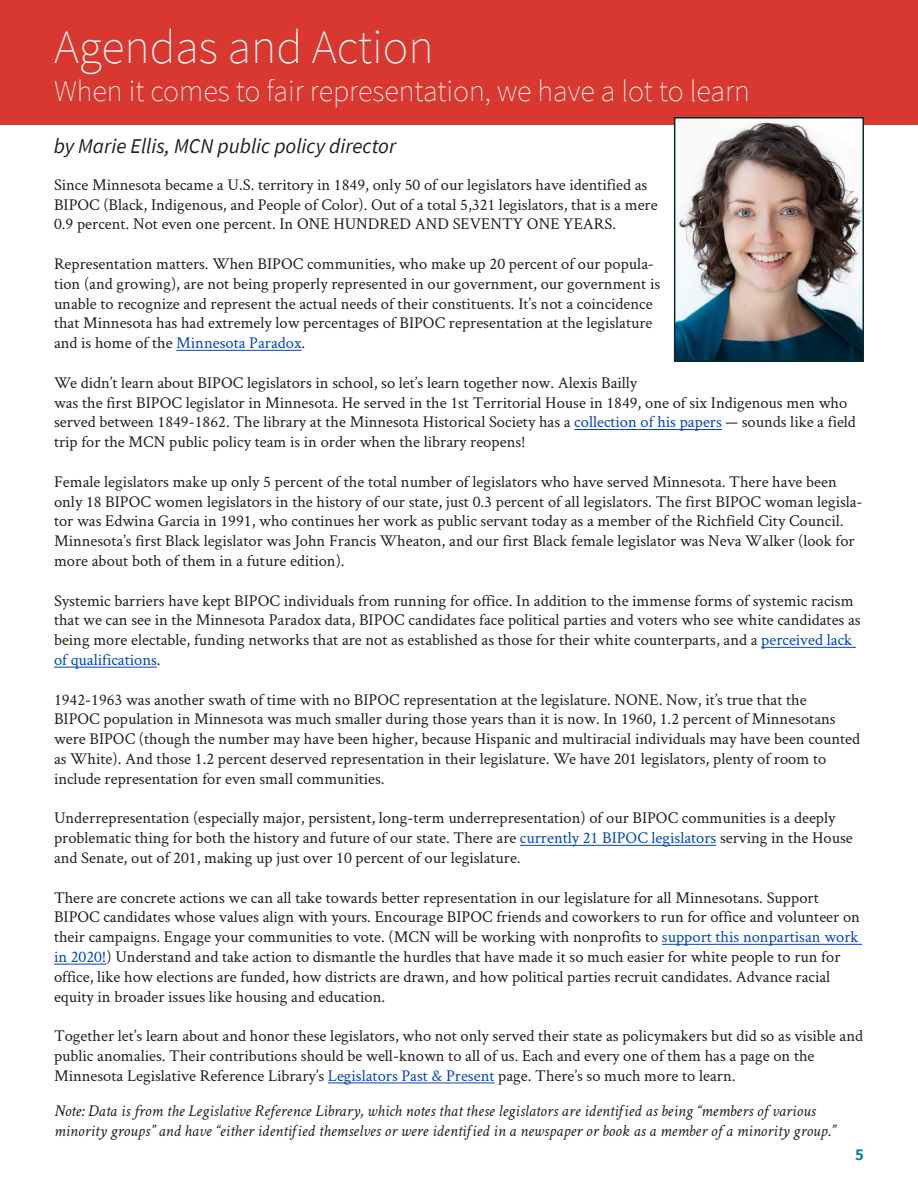
<style>
.page{position:relative;width:918px;height:1188px;background:#fff}
.page>*{position:absolute;margin:0;border:0;box-sizing:border-box;transform-origin:0 0}
.t1{font:200 48px "Source Sans Pro";color:#fff}
.t2{font:200 30px "Source Sans Pro";color:#fff}
.t3{font:italic 21px "Source Sans Pro";color:#231f20}
.t4{font:16.5px/19.8px "Crimson Text";color:#231f20}
.t5{font:italic 16.5px "Crimson Text";color:#231f20}
.t6{font:700 16.5px "Source Sans Pro";color:#0a829e}
.s1{color:#0048b7}
</style>
<div class="page">
<div style="left:0;top:0;width:918px;height:124px;background:#d8382f"></div>
<hr style="left:176px;top:350px;width:126px;height:1px;background:#0048b7">
<hr style="left:574px;top:429px;width:148px;height:1px;background:#0048b7">
<hr style="left:761px;top:647px;width:95px;height:1px;background:#0048b7">
<hr style="left:54px;top:667px;width:103px;height:1px;background:#0048b7">
<hr style="left:520px;top:845px;width:196px;height:1px;background:#0048b7">
<hr style="left:662px;top:944px;width:200px;height:1px;background:#0048b7">
<hr style="left:54px;top:964px;width:52px;height:1px;background:#0048b7">
<hr style="left:328px;top:1083px;width:166px;height:1px;background:#0048b7">
<img style="left:677px;top:120px;width:184px;height:239px">
<div style="left:674px;top:117px;width:190px;height:245px;border:2px solid #07292d"></div>
<p class="t1" style="left:54px;top:18px;width:381px">Agendas and Action</p>
<p class="t2" style="left:54px;top:73px;width:697px">When it comes to fair representation, we have a lot to learn</p>
<p class="t3" style="left:54px;top:132px;width:344px">by Marie Ellis, MCN public policy director</p>
<p class="t4" style="left:54px;top:174px;width:605px">Since Minnesota became a U.S. territory in 1849, only 50 of our legislators have identified as<br>BIPOC (Black, Indigenous, and People of Color). Out of a total 5,321 legislators, that is a mere<br>0.9 percent. Not even one percent. In ONE HUNDRED AND SEVENTY ONE YEARS.</p>
<p class="t4" style="left:54px;top:253px;width:608px">Representation matters. When BIPOC communities, who make up 20 percent of our popula&shy;tion (and growing), are not being properly represented in our government, our government is unable to recognize and represent the actual needs of their constituents. It’s not a coincidence that Minnesota has had extremely low percentages of BIPOC representation at the legislature and is home of the <span class="s1">Minnesota Paradox</span>.</p>
<p class="t4" style="left:54px;top:372px;width:803px">We didn’t learn about BIPOC legislators in school, so let’s learn together now. Alexis Bailly<br>was the first BIPOC legislator in Minnesota. He served in the 1st Territorial House in 1849, one of six Indigenous men who served between 1849-1862. The library at the Minnesota Historical Society has a <span class="s1">collection of his papers</span> — sounds like a field trip for the MCN public policy team is in order when the library reopens!</p>
<p class="t4" style="left:54px;top:471px;width:810px">Female legislators make up only 5 percent of the total number of legislators who have served Minnesota. There have been only 18 BIPOC women legislators in the history of our state, just 0.3 percent of all legislators. The first BIPOC woman legisla&shy;tor was Edwina Garcia in 1991, who continues her work as public servant today as a member of the Richfield City Council.<br>Minnesota’s first Black legislator was John Francis Wheaton, and our first Black female legislator was Neva Walker (look for more about both of them in a future edition).</p>
<p class="t4" style="left:54px;top:590px;width:808px">Systemic barriers have kept BIPOC individuals from running for office. In addition to the immense forms of systemic racism that we can see in the Minnesota Paradox data, BIPOC candidates face political parties and voters who see white candidates as being more electable, funding networks that are not as established as those for their white counterparts, and a <span class="s1">perceived lack of qualifications</span>.</p>
<p class="t4" style="left:54px;top:689px;width:754px">1942-1963 was another swath of time with no BIPOC representation at the legislature. NONE. Now, it’s true that the</p>
<p class="t4" style="left:54px;top:709px;width:808px">BIPOC population in Minnesota was much smaller during those years than it is now. In 1960, 1.2 percent of Minnesotans were BIPOC (though the number may have been higher, because Hispanic and multiracial individuals may have been counted as White). And those 1.2 percent deserved representation in their legislature. We have 201 legislators, plenty of room to include representation for even small communities.</p>
<p class="t4" style="left:54px;top:808px;width:800px">Underrepresentation (especially major, persistent, long-term underrepresentation) of our BIPOC communities is a deeply problematic thing for both the history and future of our state. There are <span class="s1">currently 21 BIPOC legislators</span> serving in the House and Senate, out of 201, making up just over 10 percent of our legislature.</p>
<p class="t4" style="left:54px;top:887px;width:808px">There are concrete actions we can all take towards better representation in our legislature for all Minnesotans. Support BIPOC candidates whose values align with yours. Encourage BIPOC friends and coworkers to run for office and volunteer on their campaigns. Engage your communities to vote. (MCN will be working with nonprofits to <span class="s1">support this nonpartisan work in 2020!</span>) Understand and take action to dismantle the hurdles that have made it so much easier for white people to run for</p>
<p class="t4" style="left:54px;top:966px;width:778px">office, like how elections are funded, how districts are drawn, and how political parties recruit candidates. Advance racial equity in broader issues like housing and education.</p>
<p class="t4" style="left:54px;top:1025px;width:811px">Together let’s learn about and honor these legislators, who not only served their state as policymakers but did so as visible and public anomalies. Their contributions should be well-known to all of us. Each and every one of them has a page on the</p>
<p class="t4" style="left:54px;top:1065px;width:683px">Minnesota Legislative Reference Library’s <span class="s1">Legislators Past &amp; Present</span> page. There’s so much more to learn.</p>
<p class="t5" style="left:54px;top:1102px;width:763px">Note: Data is from the Legislative Reference Library, which notes that these legislators are identified as being “members of various</p>
<p class="t5" style="left:54px;top:1122px;width:783px">minority groups” and have “either identified themselves or were identified in a newspaper or book as a member of a minority group.”</p>
<p class="t6" style="left:855px;top:1143px;width:10px">5</p>
</div>
